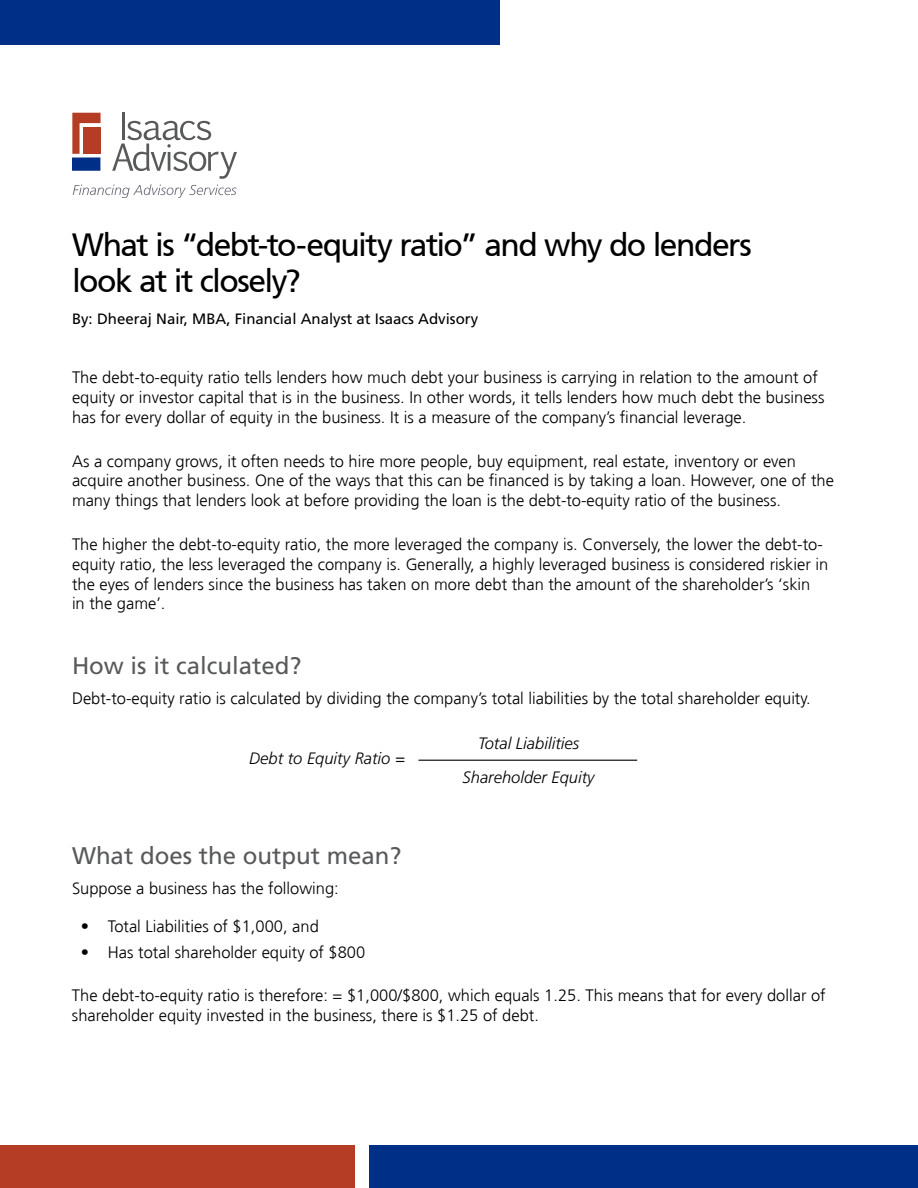
<style>
.page{position:relative;width:918px;height:1188px;background:#fff}
.page>*{position:absolute;margin:0;border:0;box-sizing:border-box;transform-origin:0 0}
.t1{font:32.1px/36px "Frutiger 55 Roman";letter-spacing:-.05em;color:#000}
.t2{font:24px "Frutiger LT Std";color:#58595b}
.t3{font:300 16.5px/19.8px "Frutiger";color:#000}
.t4{font:italic 300 16.5px/34.8px "Frutiger LT Std";color:#000;text-align:center}
.t5{font:15px "Frutiger LT Std";color:#000}
</style>
<div class="page">
<svg style="left:72px;top:113px;width:165px;height:85px"></svg>
<div style="left:84px;top:127px;width:17px;height:27px;background:#b53d26"></div>
<div style="left:0;top:0;width:500px;height:45px;background:#002f87"></div>
<div style="left:0;top:1145px;width:355px;height:43px;background:#b53d26"></div>
<div style="left:370px;top:1145px;width:548px;height:43px;background:#002f87"></div>
<hr style="left:418px;top:760px;width:219px;height:1px;background:#000">
<h1 class="t1" style="left:72px;top:227px;width:682px">What is “debt-to-equity ratio” and why do lenders look at it closely?</h1>
<p class="t5" style="left:72px;top:310px;width:408px">By: Dheeraj Nair, MBA, Financial Analyst at Isaacs Advisory</p>
<p class="t3" style="left:72px;top:368px;width:754px">The debt-to-equity ratio tells lenders how much debt your business is carrying in relation to the amount of equity or investor capital that is in the business. In other words, it tells lenders how much debt the business has for every dollar of equity in the business. It is a measure of the company’s financial leverage.</p>
<p class="t3" style="left:72px;top:451px;width:763px">As a company grows, it often needs to hire more people, buy equipment, real estate, inventory or even acquire another business. One of the ways that this can be financed is by taking a loan. However, one of the many things that lenders look at before providing the loan is the debt-to-equity ratio of the business.</p>
<p class="t3" style="left:72px;top:535px;width:758px">The higher the debt-to-equity ratio, the more leveraged the company is. Conversely, the lower the debt-to&shy;equity ratio, the less leveraged the company is. Generally, a highly leveraged business is considered riskier in the eyes of lenders since the business has taken on more debt than the amount of the shareholder’s ‘skin<br>in the game’.</p>
<h2 class="t2" style="left:72px;top:652px;width:231px">How is it calculated?</h2>
<p class="t3" style="left:72px;top:689px;width:740px">Debt-to-equity ratio is calculated by dividing the company’s total liabilities by the total shareholder equity.</p>
<p class="t4" style="left:249px;top:741px;width:157px">Debt to Equity Ratio =</p>
<p class="t4" style="left:463px;top:726px;width:134px">Total Liabilities<br>Shareholder Equity</p>
<h2 class="t2" style="left:72px;top:841px;width:331px">What does the output mean?</h2>
<p class="t3" style="left:72px;top:879px;width:268px">Suppose a business has the following:</p>
<p class="t3" style="left:81px;top:917px;width:239px">• Total Liabilities of $1,000, and</p>
<p class="t3" style="left:81px;top:942px;width:286px">• Has total shareholder equity of $800</p>
<p class="t3" style="left:72px;top:986px;width:755px">The debt-to-equity ratio is therefore: = $1,000/$800, which equals 1.25. This means that for every dollar of shareholder equity invested in the business, there is $1.25 of debt.</p>
</div>
